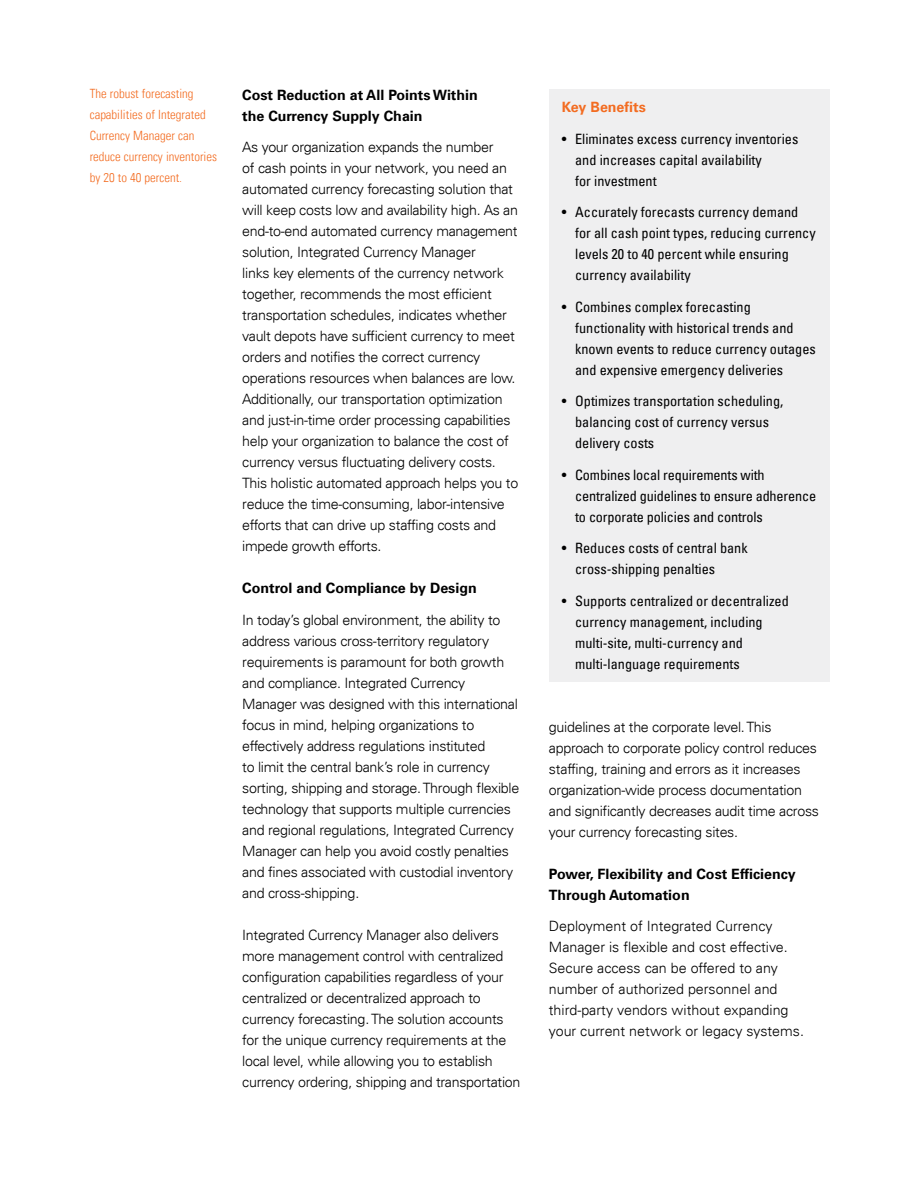
<style>
.page{position:relative;width:918px;height:1188px;background:#fff}
.page>*{position:absolute;margin:0;border:0;box-sizing:border-box;transform-origin:0 0}
.t1{font:300 14.25px/21px "Univers LT";letter-spacing:-.02em;color:#000}
.t2{font:condensed 14.25px/21px "Univers LT";color:#000}
.t3{font:300 14.25px/21px "Univers LT";color:#000}
.t4{font:700 14.25px/21px "Univers LT";color:#000}
.t5{font:700 14.25px "Univers LT";color:#f36c21}
.t6{font:300 condensed 12.75px/21px "Univers LT";color:#f36c21}
</style>
<div class="page">
<div style="left:549px;top:89px;width:280px;height:593px;background:#efeff0"></div>
<p class="t6" style="left:90px;top:84px;width:129px">The robust forecasting capabilities of Integrated<br>Currency Manager can reduce currency inventories by 20 to 40 percent.</p>
<p class="t4" style="left:242px;top:84px;width:237px">Cost Reduction at All Points Within the Currency Supply Chain</p>
<p class="t1" style="left:242px;top:137px;width:278px">As your organization expands the number<br>of cash points in your network, you need an automated currency forecasting solution that will keep costs low and availability high. As an end-to-end automated currency management solution, Integrated Currency Manager<br>links key elements of the currency network together, recommends the most efficient transportation schedules, indicates whether vault depots have sufficient currency to meet orders and notifies the correct currency operations resources when balances are low.<br>Additionally, our transportation optimization and just-in-time order processing capabilities help your organization to balance the cost of currency versus fluctuating delivery costs.<br>This holistic automated approach helps you to reduce the time-consuming, labor-intensive efforts that can drive up staffing costs and impede growth efforts.</p>
<p class="t4" style="left:242px;top:578px;width:236px">Control and Compliance by Design</p>
<p class="t1" style="left:242px;top:609px;width:279px">In today’s global environment, the ability to address various cross-territory regulatory requirements is paramount for both growth and compliance. Integrated Currency Manager was designed with this international focus in mind, helping organizations to effectively address regulations instituted<br>to limit the central bank’s role in currency sorting, shipping and storage. Through flexible technology that supports multiple currencies and regional regulations, Integrated Currency Manager can help you avoid costly penalties and fines associated with custodial inventory and cross-shipping.</p>
<p class="t1" style="left:242px;top:924px;width:280px">Integrated Currency Manager also delivers more management control with centralized configuration capabilities regardless of your centralized or decentralized approach to currency forecasting. The solution accounts for the unique currency requirements at the local level, while allowing you to establish currency ordering, shipping and transportation</p>
<p class="t5" style="left:562px;top:99px;width:86px">Key Benefits</p>
<p class="t2" style="left:575px;top:128px;width:225px;text-indent:-13px">• Eliminates excess currency inventories and increases capital availability<br>for investment</p>
<p class="t2" style="left:575px;top:202px;width:242px;text-indent:-13px">• Accurately forecasts currency demand for all cash point types, reducing currency levels 20 to 40 percent while ensuring currency availability</p>
<p class="t2" style="left:575px;top:296px;width:242px;text-indent:-13px">• Combines complex forecasting functionality with historical trends and known events to reduce currency outages and expensive emergency deliveries</p>
<p class="t2" style="left:575px;top:391px;width:210px;text-indent:-13px">• Optimizes transportation scheduling, balancing cost of currency versus delivery costs</p>
<p class="t2" style="left:575px;top:464px;width:243px;text-indent:-13px">• Combines local requirements with centralized guidelines to ensure adherence to corporate policies and controls</p>
<p class="t2" style="left:575px;top:538px;width:174px;text-indent:-13px">• Reduces costs of central bank cross-shipping penalties</p>
<p class="t2" style="left:575px;top:590px;width:215px;text-indent:-13px">• Supports centralized or decentralized currency management, including multi-site, multi-currency and multi-language requirements</p>
<p class="t1" style="left:549px;top:716px;width:272px">guidelines at the corporate level. This approach to corporate policy control reduces staffing, training and errors as it increases organization-wide process documentation and significantly decreases audit time across your currency forecasting sites.</p>
<p class="t4" style="left:549px;top:863px;width:248px">Power, Flexibility and Cost Efficiency<br>Through Automation</p>
<p class="t3" style="left:549px;top:916px;width:257px">Deployment of Integrated Currency Manager is flexible and cost effective.<br>Secure access can be offered to any number of authorized personnel and third-party vendors without expanding your current network or legacy systems.</p>
</div>
